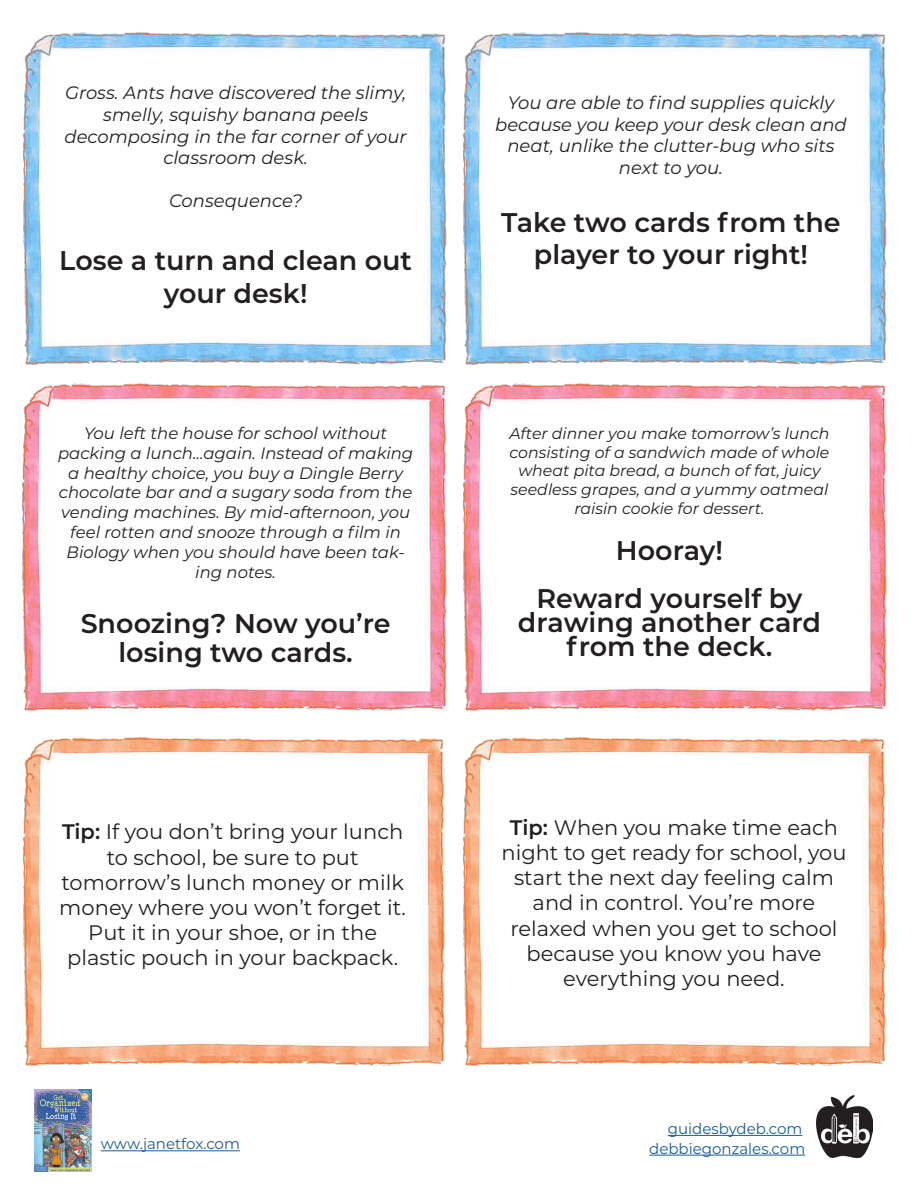
<style>
.page{position:relative;width:918px;height:1188px;background:#fff}
.page>*{position:absolute;margin:0;border:0;box-sizing:border-box;transform-origin:0 0}
.t1{font:600 27px/32.4px "Montserrat";color:#231f20;text-align:center}
.t2{font:21px/25.2px "Montserrat";color:#231f20;text-align:center}
.t3{font:italic 18px/21.6px "Montserrat";color:#231f20;text-align:center}
.t4{font:italic 16.5px/19.8px "Montserrat";color:#231f20;text-align:center}
.t5{font:italic 15.75px/18.9px "Montserrat";color:#231f20;text-align:center}
.t6{font:15px "Montserrat";color:#175d9e}
.s1{font-weight:600}
</style>
<div class="page">
<img style="left:34px;top:1089px;width:58px;height:83px">
<img style="left:816px;top:1095px;width:57px;height:63px">
<hr style="left:668px;top:1135px;width:134px;height:1px;background:#175d9e">
<hr style="left:649px;top:1155px;width:156px;height:1px;background:#175d9e">
<hr style="left:101px;top:1150px;width:139px;height:1px;background:#175d9e">
<img style="left:23px;top:32px;width:424px;height:333px">
<img style="left:22px;top:383px;width:425px;height:328px">
<img style="left:23px;top:736px;width:422px;height:330px">
<img style="left:463px;top:32px;width:424px;height:333px">
<img style="left:463px;top:383px;width:424px;height:328px">
<img style="left:463px;top:736px;width:423px;height:330px">
<p class="t3" style="left:65px;top:82px;width:344px">Gross. Ants have discovered the slimy, smelly, squishy banana peels decomposing in the far corner of your classroom desk.</p>
<p class="t3" style="left:169px;top:190px;width:135px">Consequence?</p>
<p class="t1" style="left:59px;top:243px;width:354px">Lose a turn and clean out your desk!</p>
<p class="t4" style="left:58px;top:423px;width:357px">You left the house for school without packing a lunch...again. Instead of making a healthy choice, you buy a Dingle Berry chocolate bar and a sugary soda from the vending machines. By mid-afternoon, you feel rotten and snooze through a film in Biology when you should have been tak&shy;ing notes.</p>
<p class="t1" style="left:81px;top:608px;width:312px;line-height:28.5px">Snoozing? Now you’re losing two cards.</p>
<p class="t2" style="left:62px;top:819px;width:343px"><span class="s1">Tip:</span> If you don’t bring your lunch to school, be sure to put</p>
<p class="t2" style="left:59px;top:869px;width:348px">tomorrow’s lunch money or milk money where you won’t forget it.<br>Put it in your shoe, or in the</p>
<p class="t2" style="left:67px;top:945px;width:332px">plastic pouch in your backpack.</p>
<p class="t3" style="left:495px;top:91px;width:353px">You are able to find supplies quickly because you keep your desk clean and neat, unlike the clutter-bug who sits next to you.</p>
<p class="t1" style="left:501px;top:205px;width:341px">Take two cards from the player to your right!</p>
<p class="t5" style="left:509px;top:423px;width:322px">After dinner you make tomorrow’s lunch consisting of a sandwich made of whole wheat pita bread, a bunch of fat, juicy</p>
<p class="t5" style="left:511px;top:480px;width:319px">seedless grapes, and a yummy oatmeal</p>
<p class="t5" style="left:574px;top:499px;width:192px">raisin cookie for dessert.</p>
<p class="t1" style="left:616px;top:533px;width:109px">Hooray!</p>
<p class="t1" style="left:537px;top:581px;width:267px">Reward yourself by</p>
<p class="t1" style="left:518px;top:609px;width:305px;line-height:24px">drawing another card from the deck.</p>
<p class="t2" style="left:501px;top:814px;width:347px"><span class="s1">Tip:</span> When you make time each night to get ready for school, you start the next day feeling calm and in control. You’re more</p>
<p class="t2" style="left:510px;top:915px;width:329px">relaxed when you get to school because you know you have</p>
<p class="t2" style="left:563px;top:965px;width:223px">everything you need.</p>
<p class="t6" style="left:668px;top:1118px;width:136px">guidesbydeb.com</p>
<p class="t6" style="left:101px;top:1134px;width:141px">www.janetfox.com</p>
<p class="t6" style="left:649px;top:1138px;width:158px">debbiegonzales.com</p>
</div>
